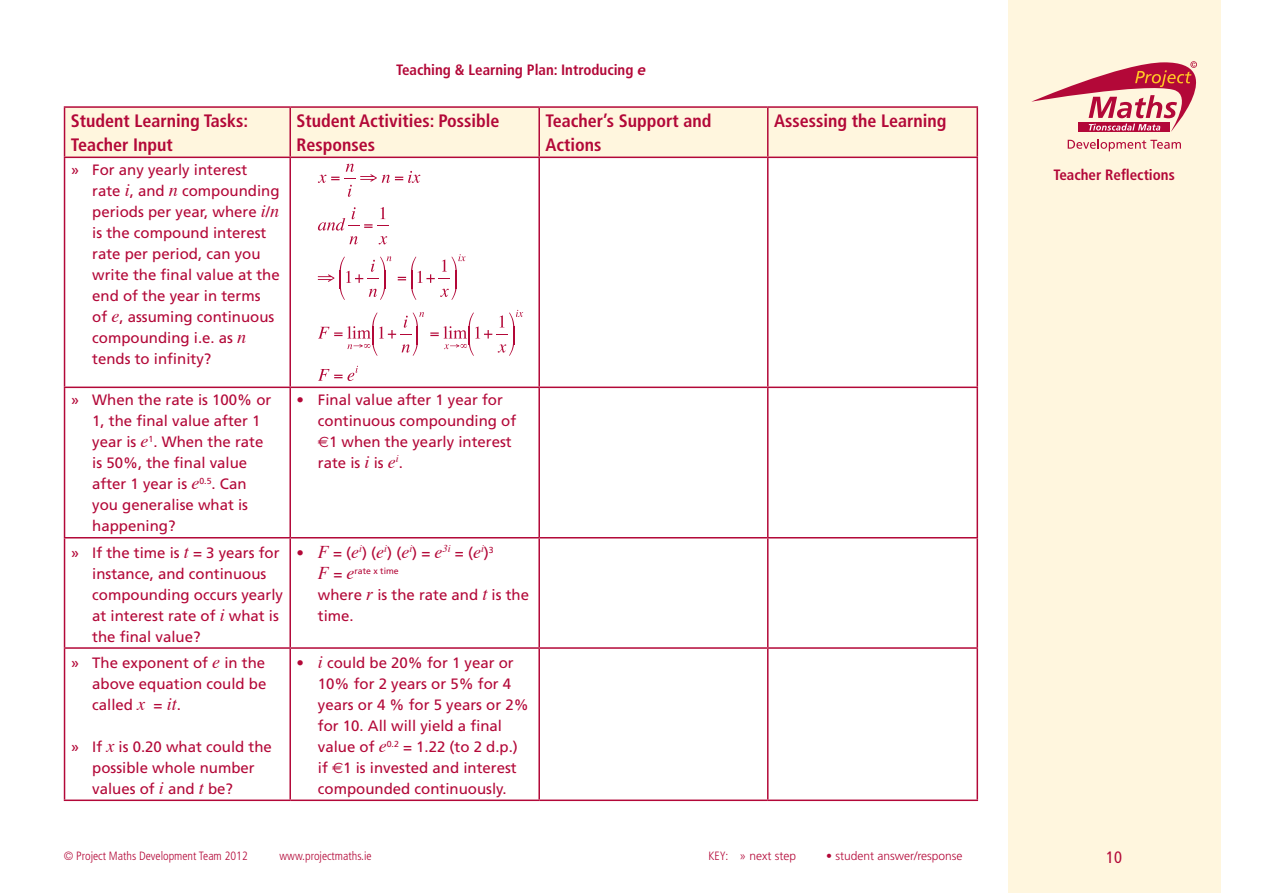
<style>
.page{position:relative;width:1263px;height:893px;background:#fff}
.page>*{position:absolute;margin:0;border:0;box-sizing:border-box;transform-origin:0 0}
.Table_Head{font:700 condensed 18px/24px "Frutiger";color:#b30838}
.t1{font:condensed 16.5px "Frutiger";color:#b30838}
.Arrow_Bullit_Points{font:15px/21px "Frutiger";color:#b30838}
.Round_Bullit_Points{font:15px/21px "Frutiger";color:#b30838}
.t2{font:700 condensed 15px "Frutiger";color:#b30838}
.No_Bullit_Points_ind{font:15px/21px "Frutiger";color:#b30838}
.t3{font:300 condensed 12px "Frutiger";color:#b30838}
.t4{font:300 12px "Frutiger";color:#b30838}
.No_Bullit_Points_ind-2{font:8.7px "Frutiger";color:#b30838}
.s1{font-style:italic;font-stretch:normal}
.s2{font-family:"Times";font-style:italic;font-size:18px}
.s3{font-family:"Euro Sans"}
.s4{font-size:15px}
.s5{font-stretch:condensed}
</style>
<div class="page">
<div style="left:1008px;top:0;width:212px;height:893px;background:#fff6de"></div>
<svg style="left:1068px;top:139px;width:113px;height:12px"></svg>
<svg style="left:1031px;top:61px;width:166px;height:71px"></svg>
<div style="left:65px;top:108px;width:911px;height:49px;background:#fff6de"></div>
<hr style="left:64px;top:106px;width:226px;height:2px;background:#b30838">
<hr style="left:64px;top:108px;width:1px;height:49px;background:#b30838">
<hr style="left:290px;top:106px;width:249px;height:2px;background:#b30838">
<hr style="left:289px;top:108px;width:2px;height:49px;background:#b30838">
<hr style="left:539px;top:106px;width:229px;height:2px;background:#b30838">
<hr style="left:538px;top:108px;width:2px;height:49px;background:#b30838">
<hr style="left:768px;top:106px;width:210px;height:2px;background:#b30838">
<hr style="left:767px;top:108px;width:1px;height:49px;background:#b30838">
<hr style="left:976px;top:108px;width:2px;height:49px;background:#b30838">
<hr style="left:64px;top:157px;width:226px;height:1px;background:#b30838">
<hr style="left:64px;top:158px;width:1px;height:229px;background:#b30838">
<hr style="left:290px;top:157px;width:249px;height:1px;background:#b30838">
<hr style="left:289px;top:158px;width:2px;height:229px;background:#b30838">
<hr style="left:539px;top:157px;width:229px;height:1px;background:#b30838">
<hr style="left:538px;top:158px;width:2px;height:229px;background:#b30838">
<hr style="left:768px;top:157px;width:210px;height:1px;background:#b30838">
<hr style="left:767px;top:158px;width:1px;height:229px;background:#b30838">
<hr style="left:976px;top:158px;width:2px;height:229px;background:#b30838">
<hr style="left:64px;top:387px;width:226px;height:1px;background:#b30838">
<hr style="left:64px;top:388px;width:1px;height:149px;background:#b30838">
<hr style="left:290px;top:387px;width:249px;height:1px;background:#b30838">
<hr style="left:289px;top:388px;width:2px;height:149px;background:#b30838">
<hr style="left:539px;top:387px;width:229px;height:1px;background:#b30838">
<hr style="left:538px;top:388px;width:2px;height:149px;background:#b30838">
<hr style="left:768px;top:387px;width:210px;height:1px;background:#b30838">
<hr style="left:767px;top:388px;width:1px;height:149px;background:#b30838">
<hr style="left:976px;top:388px;width:2px;height:149px;background:#b30838">
<hr style="left:64px;top:537px;width:226px;height:1px;background:#b30838">
<hr style="left:64px;top:538px;width:1px;height:109px;background:#b30838">
<hr style="left:290px;top:537px;width:249px;height:1px;background:#b30838">
<hr style="left:289px;top:538px;width:2px;height:109px;background:#b30838">
<hr style="left:539px;top:537px;width:229px;height:1px;background:#b30838">
<hr style="left:538px;top:538px;width:2px;height:109px;background:#b30838">
<hr style="left:768px;top:537px;width:210px;height:1px;background:#b30838">
<hr style="left:767px;top:538px;width:1px;height:109px;background:#b30838">
<hr style="left:976px;top:538px;width:2px;height:109px;background:#b30838">
<hr style="left:64px;top:647px;width:226px;height:2px;background:#b30838">
<hr style="left:64px;top:649px;width:1px;height:150px;background:#b30838">
<hr style="left:290px;top:647px;width:249px;height:2px;background:#b30838">
<hr style="left:289px;top:649px;width:2px;height:150px;background:#b30838">
<hr style="left:539px;top:647px;width:229px;height:2px;background:#b30838">
<hr style="left:538px;top:649px;width:2px;height:150px;background:#b30838">
<hr style="left:768px;top:647px;width:210px;height:2px;background:#b30838">
<hr style="left:767px;top:649px;width:1px;height:150px;background:#b30838">
<hr style="left:976px;top:649px;width:2px;height:150px;background:#b30838">
<hr style="left:64px;top:799px;width:226px;height:2px;background:#b30838">
<hr style="left:290px;top:799px;width:249px;height:2px;background:#b30838">
<hr style="left:539px;top:799px;width:229px;height:2px;background:#b30838">
<hr style="left:768px;top:799px;width:210px;height:2px;background:#b30838">
<svg style="left:318px;top:164px;width:102px;height:33px"></svg>
<svg style="left:318px;top:207px;width:70px;height:37px"></svg>
<svg style="left:318px;top:256px;width:73px;height:44px"></svg>
<svg style="left:398px;top:254px;width:67px;height:46px"></svg>
<svg style="left:318px;top:312px;width:106px;height:44px"></svg>
<svg style="left:430px;top:310px;width:93px;height:46px"></svg>
<svg style="left:318px;top:366px;width:40px;height:15px"></svg>
<p class="t2" style="left:396px;top:61px;width:251px">Teaching &amp; Learning Plan: Introducing <span class="s1">e</span></p>
<p class="Table_Head" style="left:71px;top:109px;width:179px">Student Learning Tasks:<br>Teacher Input</p>
<p class="Table_Head" style="left:297px;top:109px;width:204px">Student Activities: Possible<br>Responses</p>
<p class="Table_Head" style="left:546px;top:109px;width:167px">Teacher’s Support and<br>Actions</p>
<p class="Table_Head" style="left:774px;top:109px;width:174px">Assessing the Learning</p>
<p class="Arrow_Bullit_Points" style="left:92px;top:160px;width:189px;text-indent:-21px">» For any yearly interest<br>rate <span class="s2">i</span>, and <span class="s2">n</span> compounding periods per year, where <span class="s2">i</span>/<span class="s2">n </span>is the compound interest rate per period, can you write the final value at the end of the year in terms<br>of <span class="s2">e</span>, assuming continuous compounding i.e. as <span class="s2">n </span>tends to infinity?</p>
<p class="Arrow_Bullit_Points" style="left:92px;top:389px;width:181px;text-indent:-21px">» When the rate is 100% or<br>1, the final value after 1 year is <span class="s2">e</span><sup>1</sup>. When the rate is 50%, the final value after 1 year is <span class="s2">e</span><sup>0.5</sup>. Can you generalise what is happening?</p>
<p class="Round_Bullit_Points" style="left:318px;top:389px;width:200px;text-indent:-21px">• Final value after 1 year for continuous compounding of <span class="s3">€</span>1 when the yearly interest rate is <span class="s2">i</span> is <span class="s2">e</span><sup>i</sup>.</p>
<p class="Arrow_Bullit_Points" style="left:92px;top:542px;width:192px;text-indent:-21px">» If the time is <span class="s2">t</span> = 3 years for instance, and continuous compounding occurs yearly at interest rate of <span class="s2">i</span> what is the final value?</p>
<p class="Round_Bullit_Points" style="left:297px;top:542px;width:199px">• <span class="s2">F</span> = (<span class="s2">e</span><sup>i</sup>) (<span class="s2">e</span><sup>i</sup>) (<span class="s2">e</span><sup>i</sup>) = <span class="s2">e</span><sup>3i</sup> = (<span class="s2">e</span><sup>i</sup>)<sup>3</sup></p>
<p class="No_Bullit_Points_ind-2" style="left:318px;top:565px;width:82px"><span class="s2">F</span> <span class="s4">=</span> <span class="s2">e</span>rate x time</p>
<p class="No_Bullit_Points_ind" style="left:318px;top:584px;width:213px">where <span class="s2">r</span> is the rate and <span class="s2">t</span> is the time.</p>
<p class="Arrow_Bullit_Points" style="left:92px;top:652px;width:176px;text-align:justify;text-indent:-21px">» The exponent of <span class="s2">e</span> in the above equation could be called <span class="s2">x</span> = <span class="s2">it</span>.</p>
<p class="Arrow_Bullit_Points" style="left:92px;top:736px;width:181px;text-indent:-21px">» If <span class="s2">x</span> is 0.20 what could the possible whole number values of <span class="s2">i</span> and <span class="s2">t</span> be?</p>
<p class="Round_Bullit_Points" style="left:318px;top:652px;width:212px;text-indent:-21px">• <span class="s2">i</span> could be 20% for 1 year or<br>10% for 2 years or 5% for 4 years or 4 % for 5 years or 2% for 10. All will yield a final value of <span class="s2">e</span><sup>0.2</sup> = 1.22 (to 2 d.p.) if <span class="s3">€</span>1 is invested and interest compounded continuously.</p>
<p class="t2" style="left:1053px;top:166px;width:123px">Teacher Reflections</p>
<p class="t3" style="left:64px;top:849px;width:186px">© Project Maths Development Team 2012</p>
<p class="t3" style="left:279px;top:849px;width:94px">www.projectmaths.ie</p>
<p class="t4" style="left:709px;top:849px;width:89px"><span class="s5">KEY:</span> » next step</p>
<p class="t4" style="left:826px;top:849px;width:138px">• student answer/response</p>
<p class="t1" style="left:1106px;top:847px;width:17px">10</p>
</div>
